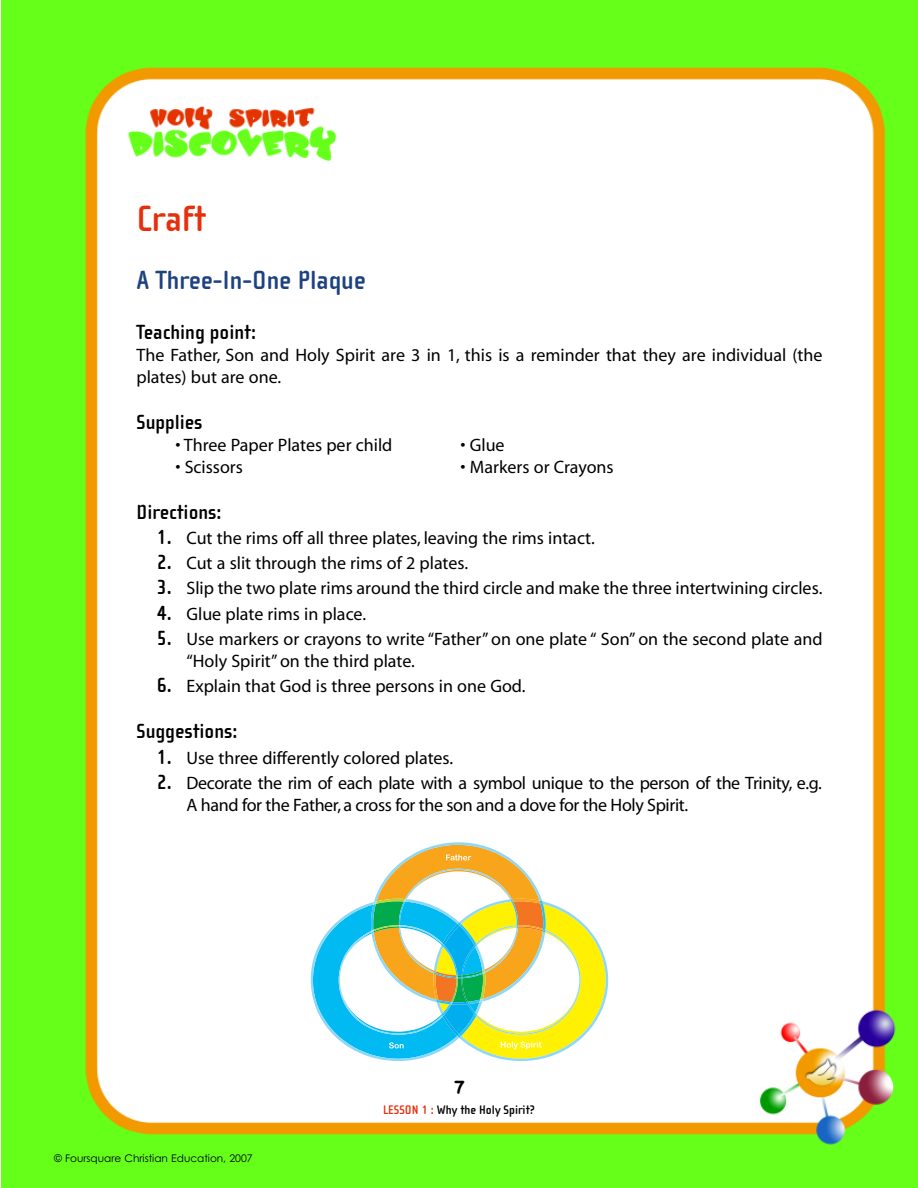
<style>
.page{position:relative;width:918px;height:1188px;background:#fff}
.page>*{position:absolute;margin:0;border:0;box-sizing:border-box;transform-origin:0 0}
.t1{font:700 37.5px "Cholla Sans";color:#e6300d}
.t2{font:700 27px "Cholla Sans";color:#1e4280}
.t3{font:700 21px "Cholla Sans";color:#000}
.t4{font:18px/21.6px "Myriad";color:#000}
.t5{font:18px/22.2px "Myriad";letter-spacing:-.02em;color:#000}
.t6{font:700 18px "Chalkboard";color:#000}
.t7{font:700 12.75px "Cholla Sans";color:#000}
.t8{font:10.5px "Century Gothic";color:#000}
.s1{font-family:"Cholla Sans";font-weight:700;font-size:21px}
.s2{color:#e6300d}
</style>
<div class="page">
<img style="left:1px;top:0;width:917px;height:1188px">
<svg style="left:311px;top:842px;width:297px;height:219px"></svg>
<h1 class="t1" style="left:137px;top:196px;width:71px">Craft</h1>
<h2 class="t2" style="left:137px;top:264px;width:231px">A Three-In-One Plaque</h2>
<p class="t3" style="left:137px;top:319px;width:121px">Teaching point:</p>
<p class="t4" style="left:137px;top:346px;width:688px">The Father, Son and Holy Spirit are 3 in 1, this is a reminder that they are individual (the plates) but are one.</p>
<p class="t3" style="left:137px;top:409px;width:68px">Supplies</p>
<p class="t4" style="left:175px;top:436px;width:218px">• Three Paper Plates per child</p>
<p class="t4" style="left:461px;top:436px;width:46px">• Glue</p>
<p class="t4" style="left:175px;top:457px;width:69px">• Scissors</p>
<p class="t4" style="left:461px;top:457px;width:155px">• Markers or Crayons</p>
<p class="t3" style="left:137px;top:499px;width:87px">Directions:</p>
<p class="t4" style="left:157px;top:529px;width:440px"><span class="s1">1.</span> Cut the rims off all three plates, leaving the rims intact.</p>
<p class="t4" style="left:157px;top:554px;width:313px"><span class="s1">2.</span> Cut a slit through the rims of 2 plates.</p>
<p class="t4" style="left:157px;top:579px;width:667px"><span class="s1">3.</span> Slip the two plate rims around the third circle and make the three intertwining circles.</p>
<p class="t4" style="left:157px;top:604px;width:211px"><span class="s1">4.</span> Glue plate rims in place.</p>
<p class="t4" style="left:187px;top:629px;width:638px;line-height:22.2px;text-indent:-30px"><span class="s1">5.</span> Use markers or crayons to write “Father” on one plate “ Son” on the second plate and “Holy Spirit” on the third plate.</p>
<p class="t4" style="left:157px;top:676px;width:370px"><span class="s1">6.</span> Explain that God is three persons in one God.</p>
<p class="t3" style="left:137px;top:719px;width:102px">Suggestions:</p>
<p class="t4" style="left:157px;top:748px;width:298px"><span class="s1">1.</span> Use three differently colored plates.</p>
<p class="t5" style="left:187px;top:773px;width:637px;text-indent:-30px"><span class="s1">2.</span> Decorate the rim of each plate with a symbol unique to the person of the Trinity, e.g.<br>A hand for the Father, a cross for the son and a dove for the Holy Spirit.</p>
<p class="t6" style="left:454px;top:1076px;width:13px">7</p>
<p class="t8" style="left:54px;top:1152px;width:200px">© Foursquare Christian Education, 2007</p>
<p class="t7" style="left:383px;top:1102px;width:153px"><span class="s2">LESSON 1 :</span> Why the Holy Spirit?</p>
</div>
